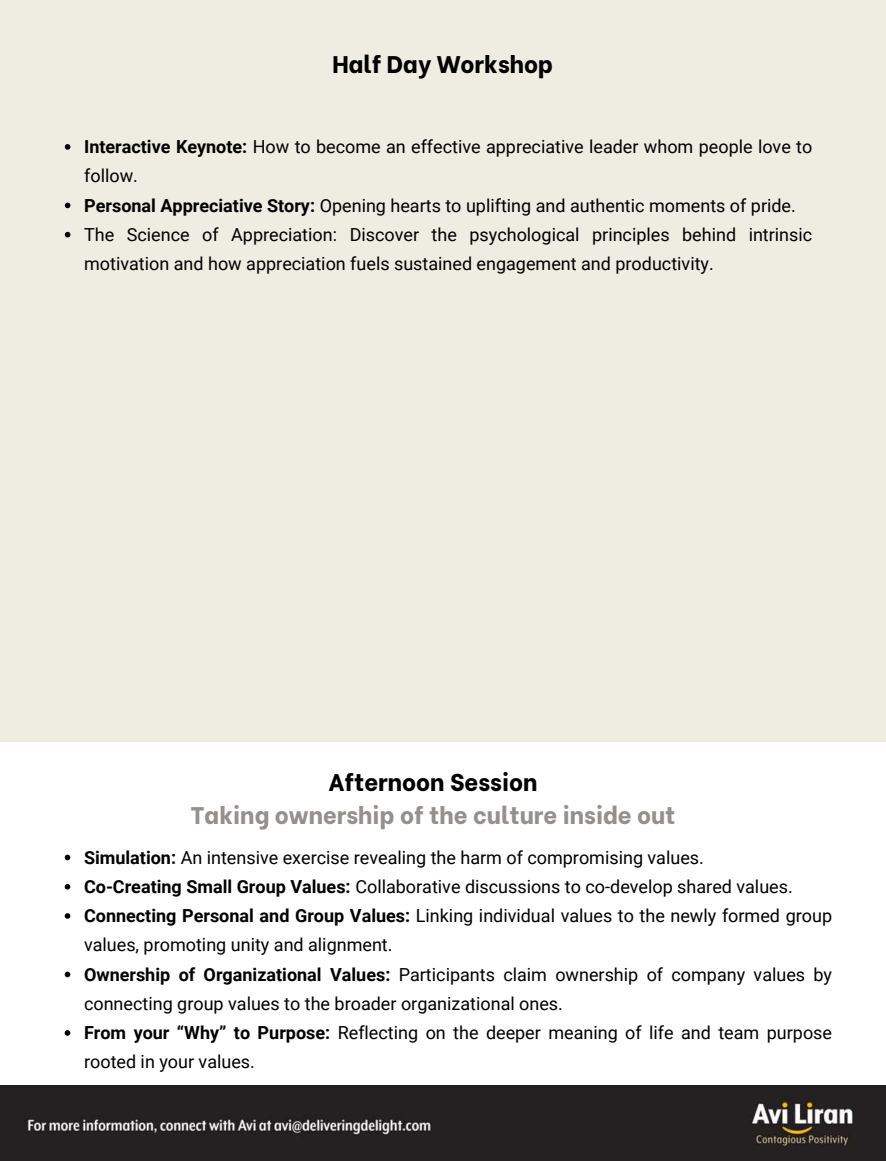
<style>
.page{position:relative;width:886px;height:1161px;background:#fff}
.page>*{position:absolute;margin:0;border:0;box-sizing:border-box;transform-origin:0 0}
.t1{font:800 24px "Be Vietnam";color:#94908e}
.t2{font:800 24px "Be Vietnam";color:#000}
.t3{font:18px/29.2px "Roboto";color:#000}
.s1{font-weight:700}
</style>
<div class="page">
<div style="left:0;top:0;width:885px;height:1161px;background:#efede1"></div>
<img style="left:0;top:1085px;width:885px;height:76px">
<div style="left:0;top:742px;width:885px;height:343px;background:#fff"></div>
<svg style="left:65px;top:144px;width:5px;height:6px"></svg>
<svg style="left:65px;top:203px;width:5px;height:5px"></svg>
<svg style="left:65px;top:232px;width:5px;height:5px"></svg>
<svg style="left:65px;top:855px;width:5px;height:5px"></svg>
<svg style="left:65px;top:884px;width:5px;height:6px"></svg>
<svg style="left:65px;top:913px;width:5px;height:6px"></svg>
<svg style="left:65px;top:972px;width:5px;height:5px"></svg>
<svg style="left:65px;top:1030px;width:5px;height:6px"></svg>
<h1 class="t2" style="left:332px;top:44px;width:222px">Half Day Workshop</h1>
<p class="t3" style="left:84px;top:132px;width:729px"><span class="s1">Interactive Keynote:</span> How to become an effective appreciative leader whom people love to follow.<br><span class="s1">Personal Appreciative Story:</span> Opening hearts to uplifting and authentic moments of pride.<br>The Science of Appreciation: Discover the psychological principles behind intrinsic motivation and how appreciation fuels sustained engagement and productivity.</p>
<h1 class="t2" style="left:328px;top:763px;width:210px">Afternoon Session</h1>
<h1 class="t1" style="left:190px;top:795px;width:486px">Taking ownership of the culture inside out</h1>
<p class="t3" style="left:84px;top:843px;width:749px"><span class="s1">Simulation:</span> An intensive exercise revealing the harm of compromising values.<br><span class="s1">Co-Creating Small Group Values:</span> Collaborative discussions to co-develop shared values.<br><span class="s1">Connecting Personal and Group Values:</span> Linking individual values to the newly formed group values, promoting unity and alignment.<br><span class="s1">Ownership of Organizational Values:</span> Participants claim ownership of company values by connecting group values to the broader organizational ones.<br><span class="s1">From your “Why” to Purpose:</span> Reflecting on the deeper meaning of life and team purpose rooted in your values.</p>
</div>
